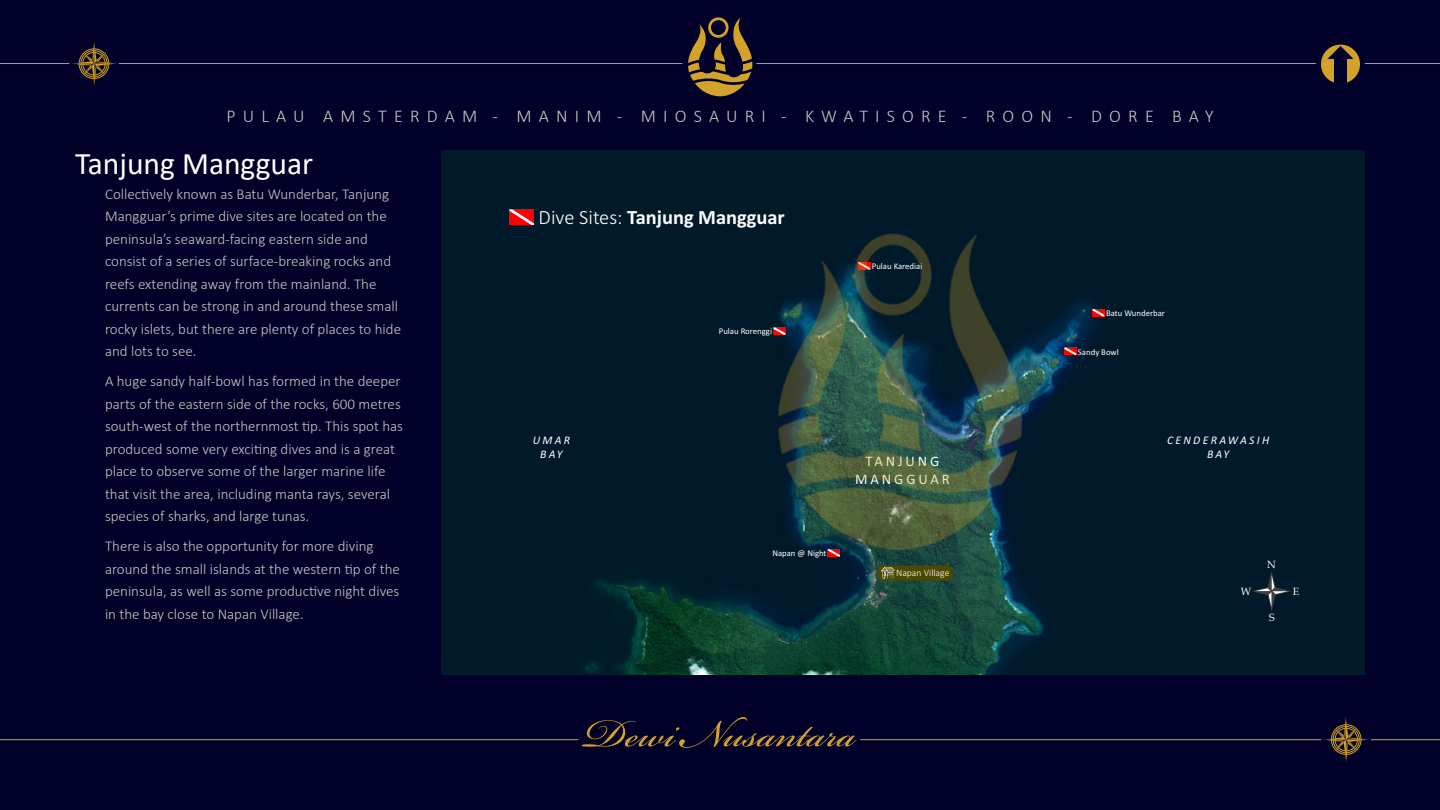
<style>
.page{position:relative;width:1440px;height:810px;background:#000028}
.page>*{position:absolute;margin:0;border:0;box-sizing:border-box;transform-origin:0 0}
.t1{font:61.5px "Bickham Script Pro";color:#d3a229}
.t2{font:31.5px "Calibri";color:#fff}
.t3{font:700 20.4px "Calibri";color:#fff}
.t4{font:300 18px "Calibri";letter-spacing:.4em;color:#c8c8c8}
.t5{font:300 15px/22.5px "Calibri";color:#c8c8c8}
.t6{font:14.55px/17.5px "Calibri";letter-spacing:.2em;color:#fff;text-align:center}
.t7{font:italic 11.7px/13.6px "Calibri";letter-spacing:.2em;color:#fff;text-align:center}
.t8{font:10.5px "Book Antiqua";color:#fff}
.t9{font:300 9.75px "Calibri";color:#fff}
.t10{font:8.77px "Calibri";color:#fff}
.s1{font-weight:300}
</style>
<div class="page">
<hr style="left:119px;top:63px;width:563px;height:1px;background:#d3a229">
<hr style="left:0;top:63px;width:69px;height:1px;background:#d3a229">
<svg style="left:72px;top:41px;width:45px;height:45px"></svg>
<svg style="left:688px;top:17px;width:65px;height:80px"></svg>
<hr style="left:0;top:739px;width:578px;height:1px;background:#d3a229">
<hr style="left:1371px;top:739px;width:69px;height:1px;background:#d3a229">
<hr style="left:860px;top:739px;width:461px;height:1px;background:#d3a229">
<svg style="left:1324px;top:717px;width:44px;height:45px"></svg>
<hr style="left:757px;top:63px;width:559px;height:1px;background:#d3a229">
<hr style="left:1365px;top:63px;width:75px;height:1px;background:#d3a229">
<img style="left:441px;top:150px;width:921px;height:525px">
<p class="t4" style="left:226px;top:109px;width:989px">PULAU AMSTERDAM - MANIM - MIOSAURI - KWATISORE - ROON - DORE BAY</p>
<h2 class="t2" style="left:75px;top:150px;width:240px">Tanjung Mangguar</h2>
<p class="t5" style="left:105px;top:184px;width:298px">Collectively known as Batu Wunderbar, Tanjung Mangguar’s prime dive sites are located on the peninsula’s seaward-facing eastern side and consist of a series of surface-breaking rocks and reefs extending away from the mainland. The currents can be strong in and around these small rocky islets, but there are plenty of places to hide and lots to see.</p>
<p class="t5" style="left:105px;top:371px;width:300px">A huge sandy half-bowl has formed in the deeper parts of the eastern side of the rocks, 600 metres south-west of the northernmost tip. This spot has produced some very exciting dives and is a great place to observe some of the larger marine life that visit the area, including manta rays, several species of sharks, and large tunas.</p>
<p class="t5" style="left:105px;top:536px;width:296px">There is also the opportunity for more diving around the small islands at the western tip of the peninsula, as well as some productive night dives in the bay close to Napan Village.</p>
<h3 class="t3" style="left:539px;top:202px;width:248px"><span class="s1">Dive Sites:</span> Tanjung Mangguar</h3>
<p class="t10" style="left:719px;top:325px;width:55px">Pulau Rorenggi</p>
<p class="t10" style="left:872px;top:260px;width:52px">Pulau Karediai</p>
<p class="t7" style="left:533px;top:433px;width:39px">UMAR<br>BAY</p>
<p class="t10" style="left:772px;top:547px;width:56px">Napan @ Night</p>
<p class="t6" style="left:855px;top:452px;width:96px">TANJUNG<br>MANGGUAR</p>
<p class="t9" style="left:896px;top:567px;width:55px">Napan Village</p>
<h1 class="t1" style="left:584px;top:689px;width:273px">Dewi Nusantara</h1>
<p class="t10" style="left:1106px;top:307px;width:60px">Batu Wunderbar</p>
<p class="t10" style="left:1078px;top:346px;width:42px">Sandy Bowl</p>
<p class="t7" style="left:1167px;top:433px;width:104px">CENDERAWASIH<br>BAY</p>
<p class="t8" style="left:1267px;top:558px;width:10px">N</p>
<p class="t8" style="left:1241px;top:585px;width:12px">W</p>
<p class="t8" style="left:1293px;top:585px;width:8px">E</p>
<p class="t8" style="left:1269px;top:611px;width:7px">S</p>
</div>
